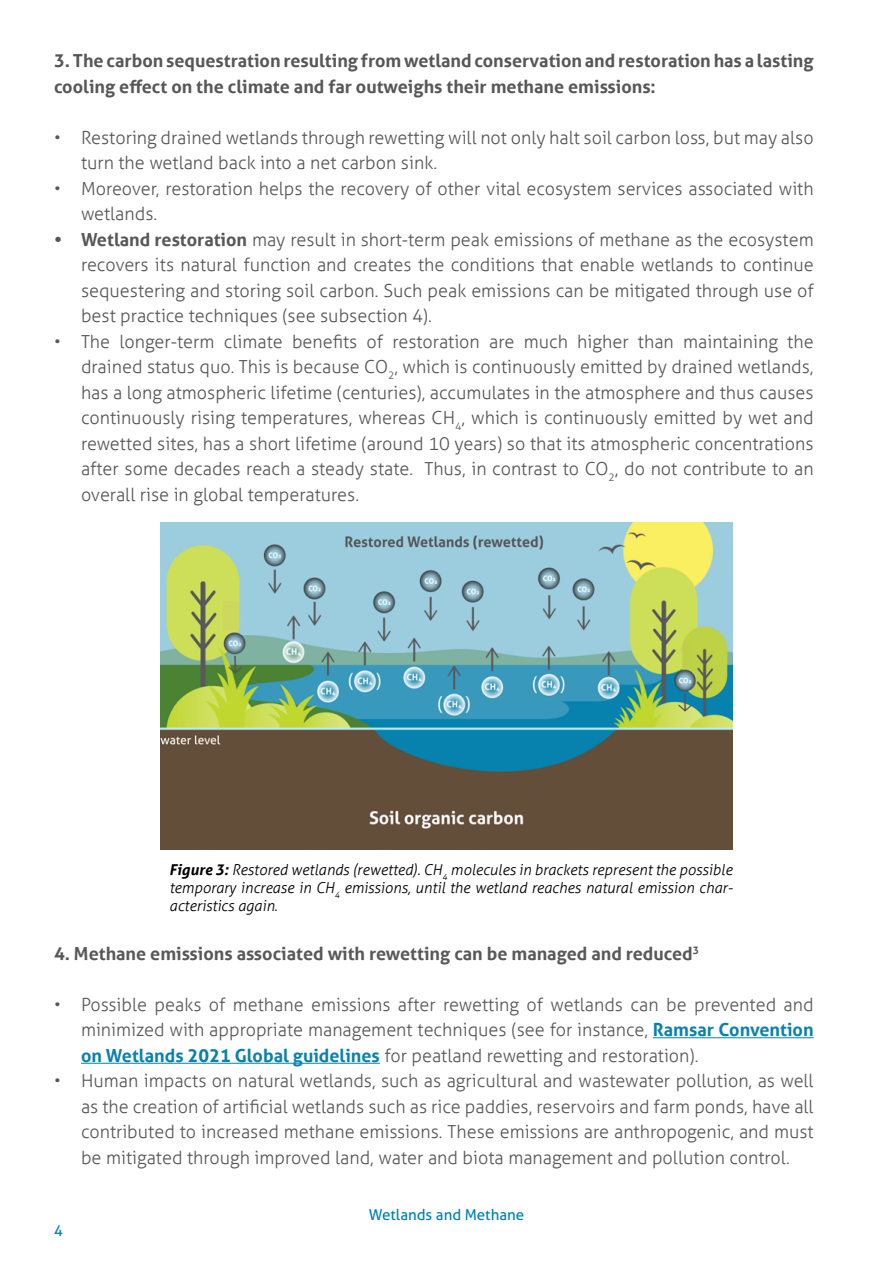
<style>
.page{position:relative;width:893px;height:1263px;background:#fff}
.page>*{position:absolute;margin:0;border:0;box-sizing:border-box;transform-origin:0 0}
.t1{font:300 18px/25.5px "Aller";color:#575757}
.t2{font:300 18px/25.5px "Aller";color:#575857;text-align:justify}
.t3{font:700 18px/25.5px "Aller";color:#575757}
.t4{font:700 18px "Aller";color:#575857}
.t5{font:italic 300 15px/18px "Aller";color:#000;text-align:justify}
.t6{font:15px "Aller";color:#0082b0}
.s1{font-weight:700}
.s2{font-weight:700;color:#0882ad}
</style>
<div class="page">
<hr style="left:653px;top:1037px;width:161px;height:1px;background:#0882ad">
<hr style="left:81px;top:1063px;width:299px;height:1px;background:#0882ad">
<img style="left:161px;top:522px;width:571px;height:327px">
<p class="t3" style="left:54px;top:48px;width:761px">3. The carbon sequestration resulting from wetland conservation and restoration has a lasting cooling effect on the climate and far outweighs their methane emissions:</p>
<p class="t1" style="left:81px;top:125px;width:734px;text-indent:-27px">• Restoring drained wetlands through rewetting will not only halt soil carbon loss, but may also turn the wetland back into a net carbon sink.</p>
<p class="t1" style="left:81px;top:176px;width:734px;text-indent:-27px">• Moreover, restoration helps the recovery of other vital ecosystem services associated with wetlands.</p>
<p class="t1" style="left:81px;top:227px;width:734px;text-align:justify;text-indent:-27px"><span class="s1">• Wetland restoration</span> may result in short-term peak emissions of methane as the ecosystem recovers its natural function and creates the conditions that enable wetlands to continue sequestering and storing soil carbon. Such peak emissions can be mitigated through use of best practice techniques (see subsection 4).</p>
<p class="t1" style="left:81px;top:329px;width:734px;text-align:justify;text-indent:-27px">• The longer-term climate benefits of restoration are much higher than maintaining the drained status quo. This is because CO<sub>2</sub>, which is continuously emitted by drained wetlands, has a long atmospheric lifetime (centuries), accumulates in the atmosphere and thus causes continuously rising temperatures, whereas CH<sub>4</sub>, which is continuously emitted by wet and rewetted sites, has a short lifetime (around 10 years) so that its atmospheric concentrations after some decades reach a steady state. Thus, in contrast to CO<sub>2</sub>, do not contribute to an overall rise in global temperatures.</p>
<p class="t5" style="left:169px;top:860px;width:565px"><span class="s1">Figure 3:</span> Restored wetlands (rewetted). CH<sub>4</sub> molecules in brackets represent the possible temporary increase in CH<sub>4</sub> emissions, until the wetland reaches natural emission char&shy;acteristics again.</p>
<p class="t4" style="left:54px;top:942px;width:647px">4. Methane emissions associated with rewetting can be managed and reduced<sup>3</sup></p>
<p class="t2" style="left:81px;top:992px;width:734px;text-indent:-27px">• Possible peaks of methane emissions after rewetting of wetlands can be prevented and minimized with appropriate management techniques (see for instance, <span class="s2">Ramsar Convention on Wetlands 2021 Global guidelines</span> for peatland rewetting and restoration).</p>
<p class="t2" style="left:81px;top:1068px;width:734px;text-indent:-27px">• Human impacts on natural wetlands, such as agricultural and wastewater pollution, as well as the creation of artificial wetlands such as rice paddies, reservoirs and farm ponds, have all contributed to increased methane emissions. These emissions are anthropogenic, and must be mitigated through improved land, water and biota management and pollution control.</p>
<p class="t6" style="left:54px;top:1221px;width:10px">4</p>
<p class="t6" style="left:369px;top:1205px;width:157px">Wetlands and Methane</p>
</div>
